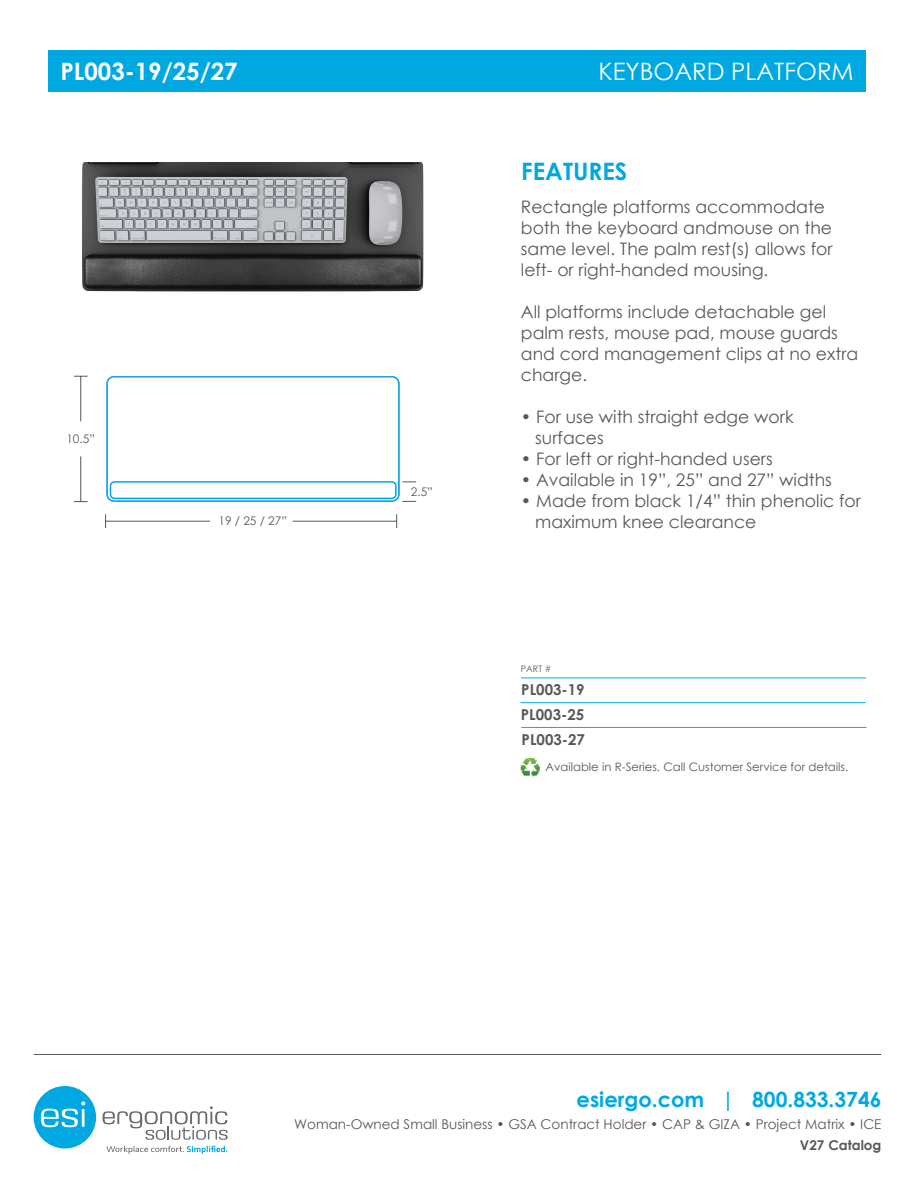
<style>
.page{position:relative;width:918px;height:1188px;background:#fff}
.page>*{position:absolute;margin:0;border:0;box-sizing:border-box;transform-origin:0 0}
.t1{font:24px "Century Gothic";color:#fff}
.t2{font:700 24px "Century Gothic";color:#fff}
.t3{font:700 24px "Century Gothic";color:#00a8e2}
.t4{font:700 21px "Century Gothic";color:#00a8e2}
.t5{font:17.25px/21px "Century Gothic";color:#57585a}
.t6{font:700 15px "Century Gothic";color:#57585a}
.t7{font:13.5px "Century Gothic";color:#57585a}
.t8{font:700 13.5px "Century Gothic";color:#57585a}
.t9{font:11.85px "Century Gothic";color:#57585a}
.t10{font:11.7px "Century Gothic";color:#57585a}
.t11{font:9px "Century Gothic";color:#57585a}
</style>
<div class="page">
<div style="left:49px;top:51px;width:817px;height:41px;background:#00a8e2"></div>
<svg style="left:103px;top:1106px;width:125px;height:34px"></svg>
<div style="left:34px;top:1086px;width:62px;height:62px;background:#00a8e2;border-radius:50%"></div>
<svg style="left:41px;top:1101px;width:44px;height:26px"></svg>
<svg style="left:106px;top:1146px;width:121px;height:8px"></svg>
<hr style="left:34px;top:1054px;width:847px;height:1px;background:#57585a">
<hr style="left:521px;top:678px;width:345px;height:1px;background:#00aeef">
<img style="left:521px;top:758px;width:19px;height:19px">
<img style="left:82px;top:162px;width:342px;height:130px">
<div style="left:106px;top:376px;width:294px;height:126px;border:2px solid #1aa4dd;border-radius:7px"></div>
<div style="left:110px;top:481px;width:287px;height:18px;border:2px solid #00a6e4;border-radius:4px"></div>
<svg style="left:402px;top:501px;width:14px;height:1px"></svg>
<svg style="left:402px;top:482px;width:14px;height:1px"></svg>
<hr style="left:80px;top:456px;width:1px;height:46px;background:#57585a">
<svg style="left:74px;top:501px;width:14px;height:1px"></svg>
<hr style="left:80px;top:376px;width:1px;height:45px;background:#57585a">
<svg style="left:74px;top:376px;width:14px;height:1px"></svg>
<hr style="left:293px;top:521px;width:104px;height:1px;background:#57585a">
<svg style="left:396px;top:514px;width:1px;height:14px"></svg>
<hr style="left:106px;top:521px;width:104px;height:1px;background:#57585a">
<svg style="left:105px;top:514px;width:1px;height:14px"></svg>
<hr style="left:521px;top:702px;width:345px;height:1px;background:#00aeef">
<hr style="left:521px;top:727px;width:346px;height:1px;background:#00aeef">
<p class="t2" style="left:60px;top:53px;width:179px">PL003-19/25/27</p>
<p class="t1" style="left:599px;top:54px;width:257px">KEYBOARD PLATFORM</p>
<p class="t9" style="left:66px;top:430px;width:30px">10.5”</p>
<p class="t9" style="left:218px;top:513px;width:70px">19 / 25 / 27”</p>
<p class="t9" style="left:411px;top:483px;width:24px">2.5”</p>
<p class="t3" style="left:521px;top:153px;width:108px">FEATURES</p>
<p class="t5" style="left:521px;top:196px;width:313px">Rectangle platforms accommodate both the keyboard andmouse on the same level. The palm rest(s) allows for left- or right-handed mousing.</p>
<p class="t5" style="left:521px;top:301px;width:339px">All platforms include detachable gel palm rests, mouse pad, mouse guards and cord management clips at no extra charge.</p>
<p class="t5" style="left:535px;top:406px;width:260px;text-indent:-14px">• For use with straight edge work surfaces</p>
<p class="t5" style="left:521px;top:448px;width:253px">• For left or right-handed users</p>
<p class="t5" style="left:521px;top:469px;width:313px">• Available in 19”, 25” and 27” widths</p>
<p class="t5" style="left:535px;top:490px;width:327px;text-indent:-14px">• Made from black 1/4” thin phenolic for maximum knee clearance</p>
<p class="t11" style="left:521px;top:662px;width:32px">PART #</p>
<p class="t6" style="left:521px;top:678px;width:65px">PL003-19</p>
<p class="t6" style="left:521px;top:703px;width:65px">PL003-25</p>
<p class="t6" style="left:522px;top:728px;width:65px">PL003-27</p>
<p class="t10" style="left:545px;top:758px;width:304px">Available in R-Series. Call Customer Service for details.</p>
<p class="t4" style="left:577px;top:1083px;width:306px">esiergo.com | 800.833.3746</p>
<p class="t7" style="left:294px;top:1115px;width:589px">Woman-Owned Small Business • GSA Contract Holder • CAP &amp; GIZA • Project Matrix • ICE</p>
<p class="t8" style="left:800px;top:1135px;width:83px">V27 Catalog</p>
</div>
